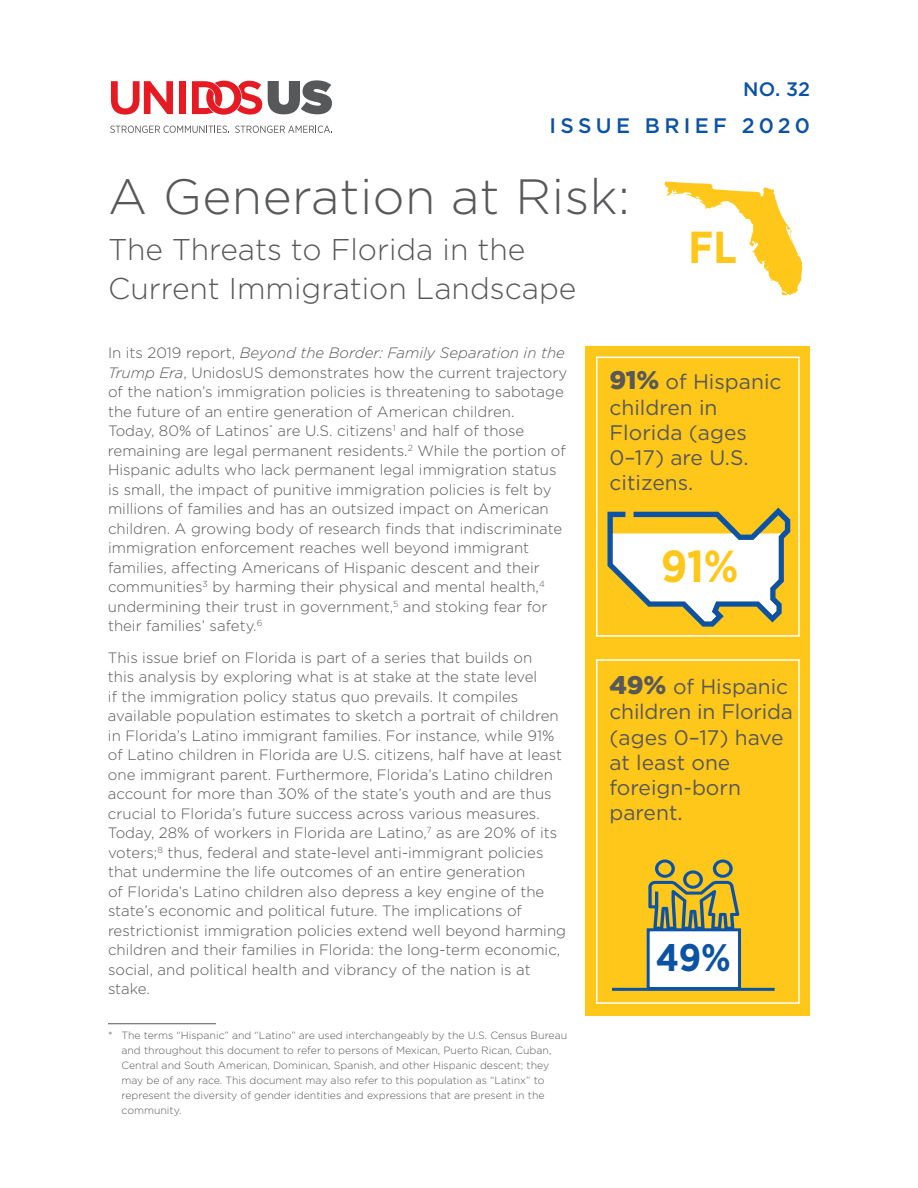
<style>
.page{position:relative;width:918px;height:1188px;background:#fff}
.page>*{position:absolute;margin:0;border:0;box-sizing:border-box;transform-origin:0 0}
.t1{font:300 49.5px "Gotham HTF";letter-spacing:.01em;color:#57585a}
.t2{font:700 44.7px "Gotham Narrow";color:#fec719}
.t3{font:700 38.4px "Gotham Narrow";color:#0c53a5}
.t4{font:300 30px/39px "Gotham HTF";color:#57585a}
.t5{font:21px/25.2px "Gotham HTF";color:#57585a}
.t6{font:500 21px "Gotham";letter-spacing:.2em;color:#0c53a5}
.t7{font:500 19.5px "Gotham";color:#0c53a5}
.t8{font:300 15px/19.5px "Gotham HTF";color:#57585a}
.t9{font:300 10.5px/15px "Gotham";color:#57585a}
.s1{font-style:italic}
.s2{font-weight:900;font-size:25.5px}
</style>
<div class="page">
<div style="left:586px;top:346px;width:224px;height:300px;background:#fec719"></div>
<div style="left:586px;top:646px;width:224px;height:370px;background:#fec719"></div>
<svg style="left:268px;top:80px;width:64px;height:34px"></svg>
<svg style="left:111px;top:81px;width:62px;height:34px"></svg>
<div style="left:179px;top:81px;width:7px;height:33px;background:#e51a23"></div>
<svg style="left:192px;top:81px;width:70px;height:34px"></svg>
<svg style="left:110px;top:126px;width:119px;height:7px"></svg>
<svg style="left:235px;top:126px;width:97px;height:7px"></svg>
<hr style="left:108px;top:1023px;width:108px;height:1px;background:#57585a">
<svg style="left:608px;top:508px;width:182px;height:119px"></svg>
<div style="left:596px;top:357px;width:204px;height:280px;border:2px solid #fff"></div>
<div style="left:596px;top:659px;width:204px;height:345px;border:2px solid #fff"></div>
<svg style="left:648px;top:860px;width:91px;height:68px"></svg>
<hr style="left:612px;top:988px;width:163px;height:3px;background:#0c53a5">
<div style="left:647px;top:928px;width:94px;height:62px;background:#fff;border:3px solid #0c53a5"></div>
<svg style="left:664px;top:181px;width:138px;height:115px"></svg>
<h3 class="t7" style="left:743px;top:76px;width:68px">NO. 32</h3>
<h3 class="t6" style="left:549px;top:111px;width:262px">ISSUE BRIEF 2020</h3>
<h1 class="t1" style="left:108px;top:170px;width:523px">A Generation at Risk:</h1>
<h3 class="t4" style="left:108px;top:229px;width:470px">The Threats to Florida in the<br>Current Immigration Landscape</h3>
<h2 class="t2" style="left:689px;top:218px;width:50px">FL</h2>
<p class="t8" style="left:108px;top:343px;width:461px">In its 2019 report, <span class="s1">Beyond the Border: Family Separation in the Trump Era</span>, UnidosUS demonstrates how the current trajectory of the nation’s immigration policies is threatening to sabotage the future of an entire generation of American children.<br>Today, 80% of Latinos<sup>*</sup> are U.S. citizens<sup>1</sup> and half of those remaining are legal permanent residents.<sup>2</sup> While the portion of Hispanic adults who lack permanent legal immigration status is small, the impact of punitive immigration policies is felt by millions of families and has an outsized impact on American children. A growing body of research finds that indiscriminate immigration enforcement reaches well beyond immigrant families, affecting Americans of Hispanic descent and their communities<sup>3</sup> by harming their physical and mental health,<sup>4 </sup>undermining their trust in government,<sup>5</sup> and stoking fear for their families’ safety.<sup>6</sup></p>
<p class="t8" style="left:108px;top:647px;width:460px">This issue brief on Florida is part of a series that builds on<br>this analysis by exploring what is at stake at the state level<br>if the immigration policy status quo prevails. It compiles available population estimates to sketch a portrait of children in Florida’s Latino immigrant families. For instance, while 91% of Latino children in Florida are U.S. citizens, half have at least one immigrant parent. Furthermore, Florida’s Latino children account for more than 30% of the state’s youth and are thus crucial to Florida’s future success across various measures.<br>Today, 28% of workers in Florida are Latino,<sup>7</sup> as are 20% of its voters;<sup>8</sup> thus, federal and state-level anti-immigrant policies that undermine the life outcomes of an entire generation<br>of Florida’s Latino children also depress a key engine of the state’s economic and political future. The implications of restrictionist immigration policies extend well beyond harming children and their families in Florida: the long-term economic, social, and political health and vibrancy of the nation is at stake.</p>
<p class="t9" style="left:122px;top:1027px;width:447px;text-indent:-14px">* The terms “Hispanic” and “Latino” are used interchangeably by the U.S. Census Bureau and throughout this document to refer to persons of Mexican, Puerto Rican, Cuban, Central and South American, Dominican, Spanish, and other Hispanic descent; they may be of any race. This document may also refer to this population as “Latinx” to represent the diversity of gender identities and expressions that are present in the community.</p>
<h3 class="t5" style="left:609px;top:369px;width:174px"><span class="s2">91%</span> of Hispanic children in<br>Florida (ages<br>0–17) are U.S. citizens.</h3>
<h2 class="t2" style="left:661px;top:538px;width:79px">91%</h2>
<h3 class="t5" style="left:609px;top:674px;width:185px"><span class="s2">49%</span> of Hispanic children in Florida (ages 0–17) have at least one foreign-born parent.</h3>
<h3 class="t3" style="left:656px;top:932px;width:76px">49%</h3>
</div>
